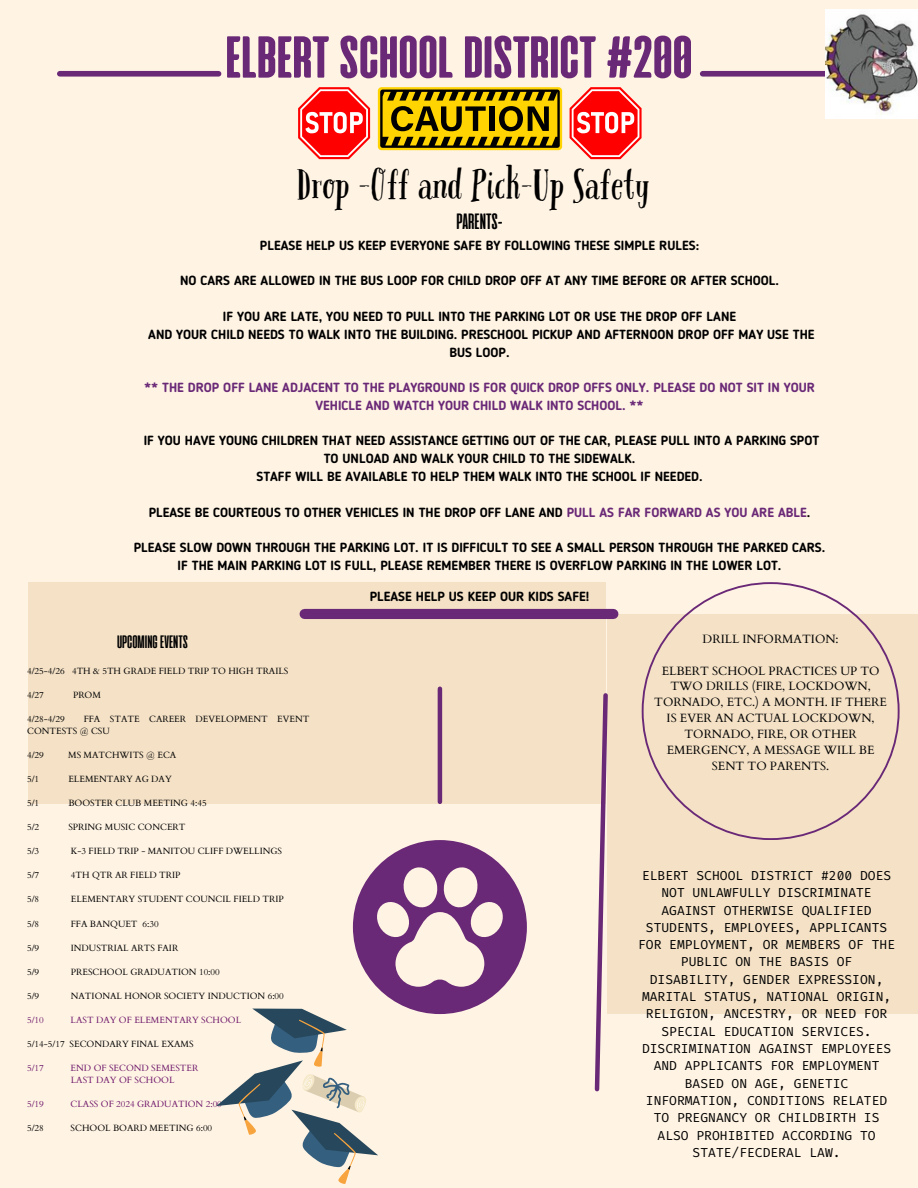
<style>
.page{position:relative;width:918px;height:1188px;background:#fff4e4}
.page>*{position:absolute;margin:0;border:0;box-sizing:border-box;transform-origin:0 0}
.t1{font:800 59.1px "Cinematografica";color:#6a2977}
.t2{font:38.25px "Pacific Northwest Letters";color:#000}
.t3{font:700 22.2px "Cinematografica";color:#000}
.t4{font:700 18px "Cinematografica";color:#000}
.t5{font:700 13.2px/17.9px "Blogger Sans";color:#000;text-align:center}
.t6{font:700 13.2px/17.9px "Blogger Sans";color:#6a2977;text-align:center}
.t7{font:13.05px/17.2px "Fira Code";color:#000;text-align:center}
.t8{font:12px/15.9px "Cardo";color:#000;text-align:center}
.t9{font:9px/12px "Cardo";color:#000}
.t10{font:9px "Cardo";color:#6e166a}
.s1{color:#6a2977}
</style>
<div class="page">
<div style="left:28px;top:582px;width:578px;height:222px;background:#f4e1c6"></div>
<div style="left:607px;top:614px;width:311px;height:400px;background:#f4e1c6"></div>
<div style="left:305px;top:609px;width:308px;height:10px;background:#6a2977"></div>
<div style="left:60px;top:71px;width:159px;height:6px;background:#6a2977"></div>
<hr style="left:438px;top:689px;width:4px;height:113px;background:#6a2977">
<svg style="left:594px;top:693px;width:14px;height:399px"></svg>
<div style="left:703px;top:71px;width:158px;height:6px;background:#6a2977"></div>
<img style="left:826px;top:10px;width:92px;height:109px">
<svg style="left:642px;top:582px;width:257px;height:258px"></svg>
<svg style="left:298px;top:87px;width:72px;height:72px"></svg>
<svg style="left:378px;top:87px;width:184px;height:63px"></svg>
<svg style="left:380px;top:90px;width:180px;height:58px;background:#947b00"></svg>
<svg style="left:570px;top:87px;width:72px;height:72px"></svg>
<svg style="left:216px;top:840px;width:311px;height:344px"></svg>
<p class="t1" style="left:226px;top:23px;width:468px">ELBERT SCHOOL DISTRICT #200</p>
<p class="t2" style="left:298px;top:161px;width:355px">Drop -Off and Pick-Up Safety</p>
<p class="t3" style="left:456px;top:208px;width:48px">PARENTS-</p>
<p class="t5" style="left:260px;top:238px;width:441px">PLEASE HELP US KEEP EVERYONE SAFE BY FOLLOWING THESE SIMPLE RULES:</p>
<p class="t5" style="left:180px;top:273px;width:600px">NO CARS ARE ALLOWED IN THE BUS LOOP FOR CHILD DROP OFF AT ANY TIME BEFORE OR AFTER SCHOOL.</p>
<p class="t5" style="left:148px;top:309px;width:668px">IF YOU ARE LATE, YOU NEED TO PULL INTO THE PARKING LOT OR USE THE DROP OFF LANE<br>AND YOUR CHILD NEEDS TO WALK INTO THE BUILDING. PRESCHOOL PICKUP AND AFTERNOON DROP OFF MAY USE THE<br>BUS LOOP.</p>
<p class="t6" style="left:144px;top:380px;width:672px">** THE DROP OFF LANE ADJACENT TO THE PLAYGROUND IS FOR QUICK DROP OFFS ONLY. PLEASE DO NOT SIT IN YOUR<br>VEHICLE AND WATCH YOUR CHILD WALK INTO SCHOOL. **</p>
<p class="t5" style="left:144px;top:433px;width:677px">IF YOU HAVE YOUNG CHILDREN THAT NEED ASSISTANCE GETTING OUT OF THE CAR, PLEASE PULL INTO A PARKING SPOT<br>TO UNLOAD AND WALK YOUR CHILD TO THE SIDEWALK.<br>STAFF WILL BE AVAILABLE TO HELP THEM WALK INTO THE SCHOOL IF NEEDED.</p>
<p class="t5" style="left:149px;top:504px;width:663px">PLEASE BE COURTEOUS TO OTHER VEHICLES IN THE DROP OFF LANE AND <span class="s1">PULL AS FAR FORWARD AS YOU ARE ABLE</span>.</p>
<p class="t5" style="left:134px;top:540px;width:693px">PLEASE SLOW DOWN THROUGH THE PARKING LOT. IT IS DIFFICULT TO SEE A SMALL PERSON THROUGH THE PARKED CARS.<br>IF THE MAIN PARKING LOT IS FULL, PLEASE REMEMBER THERE IS OVERFLOW PARKING IN THE LOWER LOT.</p>
<p class="t5" style="left:370px;top:589px;width:221px">PLEASE HELP US KEEP OUR KIDS SAFE!</p>
<p class="t4" style="left:117px;top:631px;width:72px">UPCOMINGEVENTS</p>
<p class="t9" style="left:27px;top:665px;width:263px">4/25-4/26 4TH &amp; 5TH GRADE FIELD TRIP TO HIGH TRAILS</p>
<p class="t9" style="left:27px;top:689px;width:18px">4/27</p>
<p class="t9" style="left:73px;top:689px;width:29px">PROM</p>
<h2 class="t9" style="left:27px;top:713px;width:39px">4/28-4/29</h2>
<h2 class="t9" style="left:27px;top:713px;width:284px;text-indent:57px">FFA STATE CAREER DEVELOPMENT EVENT<br>CONTESTS @ CSU</h2>
<h4 class="t9" style="left:27px;top:749px;width:18px">4/29</h4>
<h4 class="t9" style="left:68px;top:749px;width:110px">MS MATCHWITS @ ECA</h4>
<h4 class="t9" style="left:27px;top:773px;width:14px">5/1</h4>
<h4 class="t9" style="left:68px;top:773px;width:105px">ELEMENTARY AG DAY</h4>
<h4 class="t9" style="left:27px;top:797px;width:14px">5/1</h4>
<h4 class="t9" style="left:68px;top:797px;width:140px">BOOSTER CLUB MEETING 4:45</h4>
<h4 class="t9" style="left:27px;top:821px;width:14px">5/2</h4>
<h4 class="t9" style="left:68px;top:821px;width:119px">SPRING MUSIC CONCERT</h4>
<h4 class="t9" style="left:27px;top:845px;width:14px">5/3</h4>
<h4 class="t9" style="left:71px;top:845px;width:213px">K-3 FIELD TRIP - MANITOU CLIFF DWELLINGS</h4>
<h4 class="t9" style="left:27px;top:870px;width:14px">5/7</h4>
<h4 class="t9" style="left:71px;top:870px;width:111px">4TH QTR AR FIELD TRIP</h4>
<h4 class="t9" style="left:27px;top:894px;width:14px">5/8</h4>
<h4 class="t9" style="left:71px;top:894px;width:214px">ELEMENTARY STUDENT COUNCIL FIELD TRIP</h4>
<h4 class="t9" style="left:27px;top:918px;width:14px">5/8</h4>
<h4 class="t9" style="left:71px;top:918px;width:89px">FFA BANQUET 6:30</h4>
<p class="t9" style="left:27px;top:942px;width:14px">5/9</p>
<p class="t9" style="left:71px;top:942px;width:109px">INDUSTRIAL ARTS FAIR</p>
<h5 class="t9" style="left:27px;top:966px;width:14px">5/9</h5>
<h5 class="t9" style="left:71px;top:966px;width:151px">PRESCHOOL GRADUATION 10:00</h5>
<h5 class="t9" style="left:27px;top:990px;width:14px">5/9</h5>
<h5 class="t9" style="left:71px;top:990px;width:215px">NATIONAL HONOR SOCIETY INDUCTION 6:00</h5>
<p class="t10" style="left:27px;top:1014px;width:18px">5/10</p>
<p class="t10" style="left:71px;top:1014px;width:172px">LAST DAY OF ELEMENTARY SCHOOL</p>
<p class="t9" style="left:27px;top:1038px;width:168px">5/14-5/17 SECONDARY FINAL EXAMS</p>
<p class="t10" style="left:27px;top:1062px;width:18px">5/17</p>
<p class="t10" style="left:71px;top:1062px;width:129px">END OF SECOND SEMESTER</p>
<p class="t10" style="left:71px;top:1074px;width:105px">LAST DAY OF SCHOOL</p>
<p class="t10" style="left:27px;top:1098px;width:18px">5/19</p>
<p class="t10" style="left:71px;top:1098px;width:153px">CLASS OF 2024 GRADUATION 2:00</p>
<p class="t9" style="left:27px;top:1123px;width:18px">5/28</p>
<p class="t9" style="left:71px;top:1123px;width:143px">SCHOOL BOARD MEETING 6:00</p>
<p class="t8" style="left:703px;top:631px;width:137px">DRILL INFORMATION:</p>
<p class="t8" style="left:654px;top:663px;width:234px">ELBERT SCHOOL PRACTICES UP TO<br>TWO DRILLS (FIRE, LOCKDOWN,<br>TORNADO, ETC.) A MONTH. IF THERE<br>IS EVER AN ACTUAL LOCKDOWN,<br>TORNADO, FIRE, OR OTHER<br>EMERGENCY, A MESSAGE WILL BE<br>SENT TO PARENTS.</p>
<p class="t7" style="left:638px;top:867px;width:259px">ELBERT SCHOOL DISTRICT #200 DOES<br>NOT UNLAWFULLY DISCRIMINATE<br>AGAINST OTHERWISE QUALIFIED<br>STUDENTS, EMPLOYEES, APPLICANTS<br>FOR EMPLOYMENT, OR MEMBERS OF THE<br>PUBLIC ON THE BASIS OF<br>DISABILITY, GENDER EXPRESSION,<br>MARITAL STATUS, NATIONAL ORIGIN,<br>RELIGION, ANCESTRY, OR NEED FOR<br>SPECIAL EDUCATION SERVICES.<br>DISCRIMINATION AGAINST EMPLOYEES<br>AND APPLICANTS FOR EMPLOYMENT<br>BASED ON AGE, GENETIC<br>INFORMATION, CONDITIONS RELATED<br>TO PREGNANCY OR CHILDBIRTH IS<br>ALSO PROHIBITED ACCORDING TO<br>STATE/FECDERAL LAW.</p>
</div>
